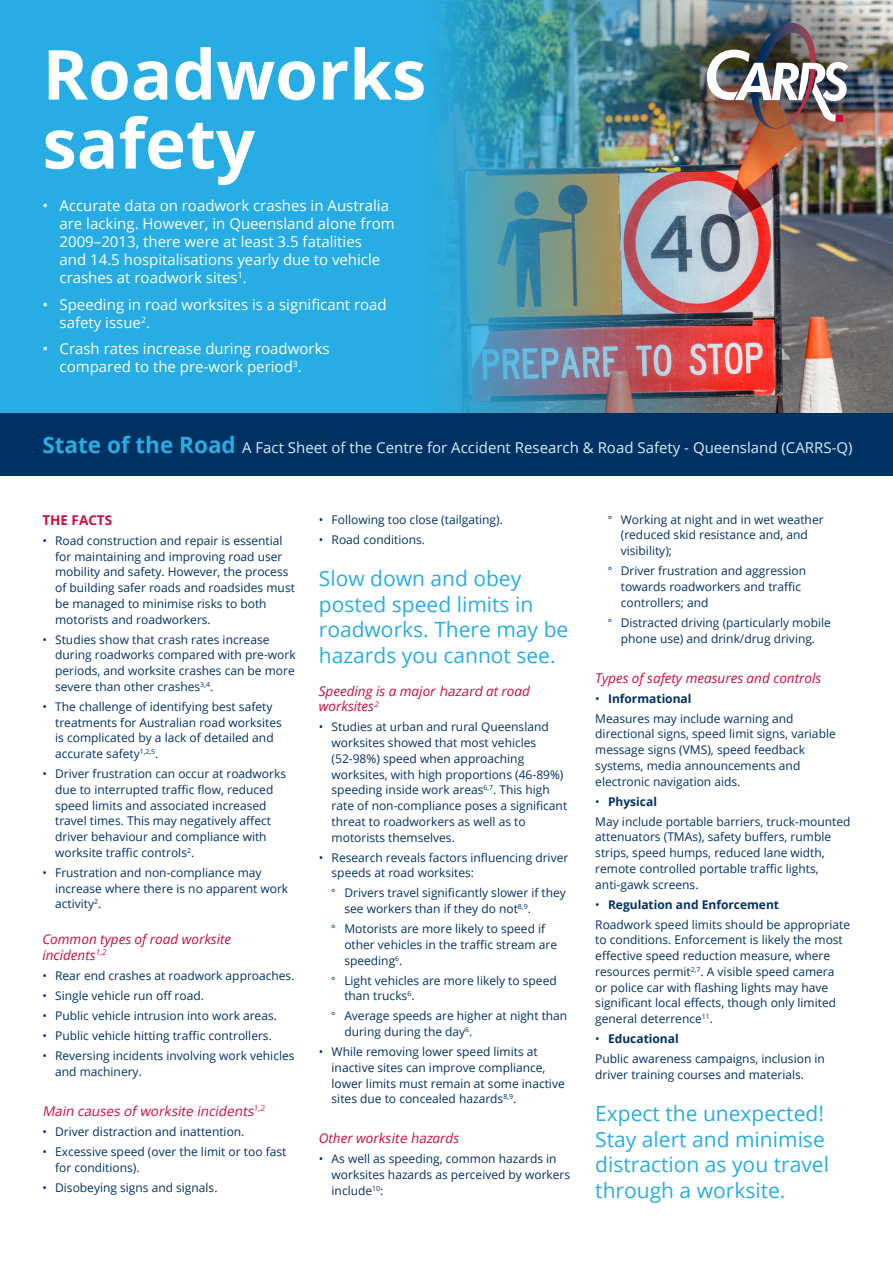
<style>
.page{position:relative;width:893px;height:1263px;background:#fff}
.page>*{position:absolute;margin:0;border:0;box-sizing:border-box;transform-origin:0 0}
.Fact_sheet_heading{font:700 69px/69px "Open Sans";color:#fff}
.Breakout{font:21px/25.5px "Open Sans";color:#27ade3}
.Banner_bullets_small{font:15px/18px "Open Sans";color:#fff}
.t1{font:15px "Open Sans";color:#d5eff7}
.Subheading_level_2{font:italic 13.5px/15.8px "Open Sans";color:#cd0d40}
.Subheading_level_2-2{font:italic 13.5px "Open Sans";color:#cd0d40}
.Sub_heading__capital{font:700 13.5px "Open Sans";color:#cd0d40}
.Body_text_-_copydeck{font:12px/15.8px "Open Sans";color:#003163}
.t2{font:700 12px "Open Sans";color:#003163}
.s1{font-weight:700;font-size:22.5px;color:#27ade3}
.s2{font-style:inherit}
.s3{font-family:"Myriad Pro"}
.s4{font-weight:400}
</style>
<div class="page">
<div style="left:0;top:412px;width:893px;height:64px;background:#003163"></div>
<img style="left:0;top:0;width:893px;height:412px">
<img style="left:651px;top:0;width:242px;height:175px">
<p class="Fact_sheet_heading" style="left:43px;top:38px;width:385px">Roadworks safety</p>
<p class="Banner_bullets_small" style="left:60px;top:196px;width:337px;text-indent:-17px">• Accurate data on roadwork crashes in Australia are lacking. However, in Queensland alone from 2009–2013, there were at least 3.5 fatalities<br>and 14.5 hospitalisations yearly due to vehicle crashes at roadwork sites<sup>1</sup>.</p>
<p class="Banner_bullets_small" style="left:60px;top:295px;width:329px;text-indent:-17px">• Speeding in road worksites is a significant road safety issue<sup>2</sup>.</p>
<p class="Banner_bullets_small" style="left:60px;top:340px;width:272px;text-indent:-17px">• Crash rates increase during roadworks compared to the pre-work period<sup>3</sup>.</p>
<p class="t1" style="left:42px;top:437px;width:812px"><span class="s1">State of the Road</span> A Fact Sheet of the Centre for Accident Research &amp; Road Safety - Queensland (CARRS-Q)</p>
<p class="Sub_heading__capital" style="left:42px;top:510px;width:71px">THE FACTS</p>
<p class="Body_text_-_copydeck" style="left:55px;top:532px;width:241px;text-indent:-13px">• Road construction and repair is essential for maintaining and improving road user mobility and safety. However, the process of building safer roads and roadsides must be managed to minimise risks to both motorists and roadworkers.</p>
<p class="Body_text_-_copydeck" style="left:55px;top:631px;width:242px;text-indent:-13px">• Studies show that crash rates increase during roadworks compared with pre-work periods, and worksite crashes can be more severe than other crashes<sup>3,4</sup>.</p>
<p class="Body_text_-_copydeck" style="left:55px;top:698px;width:228px;text-indent:-13px">• The challenge of identifying best safety treatments for Australian road worksites is complicated by a lack of detailed and accurate safety<sup>1,2,5</sup>.</p>
<p class="Body_text_-_copydeck" style="left:55px;top:766px;width:232px;text-indent:-13px">• Driver frustration can occur at roadworks due to interrupted traffic flow, reduced speed limits and associated increased travel times. This may negatively affect driver behaviour and compliance with worksite traffic controls<sup>2</sup>.</p>
<p class="Body_text_-_copydeck" style="left:55px;top:864px;width:235px;text-indent:-13px">• Frustration and non-compliance may increase where there is no apparent work activity<sup>2</sup>.</p>
<p class="Subheading_level_2" style="left:42px;top:931px;width:190px">Common types of road worksite incidents<sup>1,2</sup></p>
<p class="Body_text_-_copydeck" style="left:42px;top:967px;width:254px">• Rear end crashes at roadwork approaches.</p>
<p class="Body_text_-_copydeck" style="left:42px;top:987px;width:163px">• Single vehicle run off road.</p>
<p class="Body_text_-_copydeck" style="left:42px;top:1007px;width:236px">• Public vehicle intrusion into work areas.</p>
<p class="Body_text_-_copydeck" style="left:42px;top:1027px;width:231px">• Public vehicle hitting traffic controllers.</p>
<p class="Body_text_-_copydeck" style="left:55px;top:1047px;width:241px;text-indent:-13px">• Reversing incidents involving work vehicles and machinery.</p>
<p class="Subheading_level_2-2" style="left:42px;top:1101px;width:225px">Main causes of worksite incidents<sup>1,2</sup></p>
<p class="Body_text_-_copydeck" style="left:42px;top:1123px;width:204px">• Driver distraction and inattention.</p>
<p class="Body_text_-_copydeck" style="left:55px;top:1143px;width:233px;text-indent:-13px">• Excessive speed (over the limit or too fast for conditions).</p>
<p class="Body_text_-_copydeck" style="left:42px;top:1179px;width:177px">• Disobeying signs and signals.</p>
<p class="Body_text_-_copydeck" style="left:319px;top:511px;width:186px">• Following too close (tailgating).</p>
<p class="Body_text_-_copydeck" style="left:319px;top:531px;width:108px">• Road conditions.</p>
<p class="Breakout" style="left:319px;top:565px;width:251px">Slow down and obey posted speed limits in roadworks. There may be hazards you cannot see.</p>
<p class="Subheading_level_2" style="left:319px;top:682px;width:213px">Speeding is a major <span class="s2">hazard</span> at road worksites<sup>2</sup></p>
<p class="Body_text_-_copydeck" style="left:332px;top:719px;width:237px;text-indent:-13px">• Studies at urban and rural Queensland worksites showed that most vehicles (52‑98%) speed when approaching worksites, with high proportions (46-89%) speeding inside work areas<sup>6,7</sup>. This high rate of non-compliance poses a significant threat to roadworkers as well as to motorists themselves.</p>
<p class="Body_text_-_copydeck" style="left:332px;top:849px;width:238px;text-indent:-13px">• Research reveals factors influencing driver speeds at road worksites:</p>
<p class="Body_text_-_copydeck" style="left:344px;top:885px;width:223px;text-indent:-13px"><span class="s3">°</span> Drivers travel significantly slower if they see workers than if they do not<sup>8,9</sup>.</p>
<p class="Body_text_-_copydeck" style="left:344px;top:920px;width:214px;text-indent:-13px"><span class="s3">°</span> Motorists are more likely to speed if other vehicles in the traffic stream are speeding<sup>6</sup>.</p>
<p class="Body_text_-_copydeck" style="left:344px;top:972px;width:214px;text-indent:-13px"><span class="s3">°</span> Light vehicles are more likely to speed than trucks<sup>6</sup>.</p>
<p class="Body_text_-_copydeck" style="left:344px;top:1008px;width:224px;text-indent:-13px"><span class="s3">°</span> Average speeds are higher at night than during during the day<sup>6</sup>.</p>
<p class="Body_text_-_copydeck" style="left:332px;top:1043px;width:235px;text-indent:-13px">• While removing lower speed limits at inactive sites can improve compliance, lower limits must remain at some inactive sites due to concealed hazards<sup>8,9</sup>.</p>
<p class="Subheading_level_2" style="left:319px;top:1130px;width:142px">Other works<span class="s2">ite haz</span>ards</p>
<p class="Body_text_-_copydeck" style="left:332px;top:1151px;width:240px;text-indent:-13px">• As well as speeding, common hazards in worksites hazards as perceived by workers include<sup>10</sup>:</p>
<p class="Body_text_-_copydeck" style="left:621px;top:511px;width:204px;text-indent:-13px"><span class="s3">°</span> Working at night and in wet weather (reduced skid resistance and, and visibility);</p>
<p class="Body_text_-_copydeck" style="left:621px;top:563px;width:187px;text-indent:-13px"><span class="s3">°</span> Driver frustration and aggression towards roadworkers and traffic controllers; and</p>
<p class="Body_text_-_copydeck" style="left:608px;top:614px;width:224px;text-align:center"><span class="s3">°</span> Distracted driving (particularly mobile phone use) and drink/drug driving.</p>
<p class="Subheading_level_2" style="left:595px;top:669px;width:227px">Types of safety measures and controls</p>
<p class="t2" style="left:595px;top:690px;width:98px"><span class="s4">•</span> Informational</p>
<p class="Body_text_-_copydeck" style="left:595px;top:710px;width:242px">Measures may include warning and directional signs, speed limit signs, variable message signs (VMS), speed feedback systems, media announcements and electronic navigation aids.</p>
<p class="t2" style="left:595px;top:793px;width:63px"><span class="s4">•</span> Physical</p>
<p class="Body_text_-_copydeck" style="left:595px;top:813px;width:257px">May include portable barriers, truck-mounted attenuators (TMAs), safety buffers, rumble strips, speed humps, reduced lane width, remote controlled portable traffic lights, anti‑gawk screens.</p>
<p class="t2" style="left:595px;top:896px;width:185px"><span class="s4">•</span> Regulation and Enforcement</p>
<p class="Body_text_-_copydeck" style="left:595px;top:916px;width:256px">Roadwork speed limits should be appropriate to conditions. Enforcement is likely the most effective speed reduction measure, where resources permit<sup>2,7</sup>. A visible speed camera<br>or police car with flashing lights may have significant local effects, though only limited general deterrence<sup>11</sup>.</p>
<p class="t2" style="left:595px;top:1030px;width:85px"><span class="s4">•</span> Educational</p>
<p class="Body_text_-_copydeck" style="left:595px;top:1050px;width:231px">Public awareness campaigns, inclusion in driver training courses and materials.</p>
<p class="Breakout" style="left:595px;top:1100px;width:235px">Expect the unexpected!<br>Stay alert and minimise distraction as you travel through a worksite.</p>
</div>
